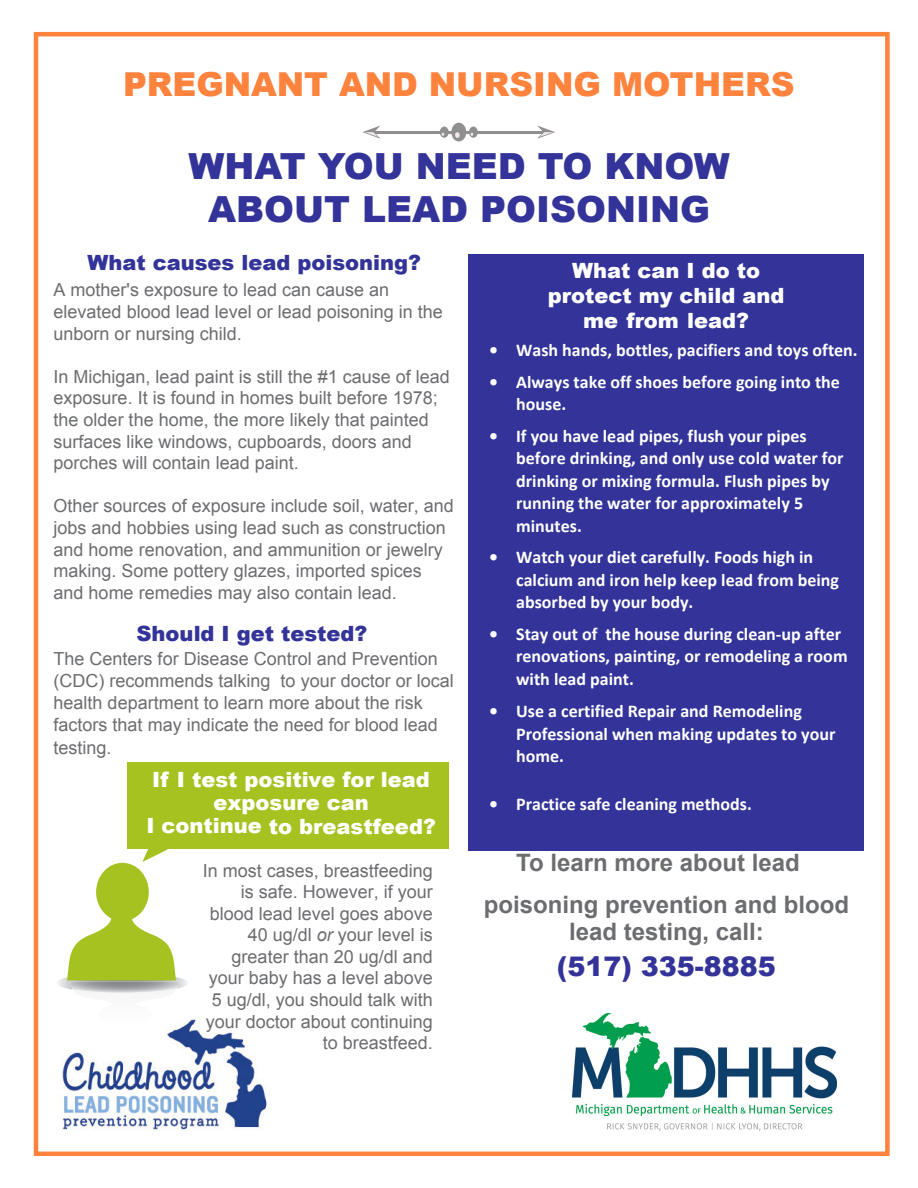
<style>
.page{position:relative;width:918px;height:1188px;background:#fff}
.page>*{position:absolute;margin:0;border:0;box-sizing:border-box;transform-origin:0 0}
.t1{font:900 36px "Arial";color:#339}
.t2{font:900 33px "Arial";color:#ff823d}
.t3{font:900 27px "Arial";color:#339}
.t4{font:700 24px/27px "Arial";color:#6c6d70;text-align:center}
.t5{font:900 21px/23.4px "Arial";color:#fff;text-align:center}
.t6{font:900 21px "Arial";color:#339}
.t7{font:18px/21.6px "Arial";color:#6c6d70}
.t8{font:700 18px/22.5px "Calibri";color:#fff}
.s1{font-style:italic}
</style>
<div class="page">
<img style="left:33px;top:1007px;width:235px;height:149px">
<hr style="left:373px;top:131px;width:172px;height:2px;background:#8f8f8f">
<svg style="left:537px;top:125px;width:18px;height:14px"></svg>
<svg style="left:362px;top:125px;width:18px;height:14px"></svg>
<div style="left:451px;top:123px;width:15px;height:18px;background:#8f8f8f;border-radius:50%"></div>
<svg style="left:455px;top:132px;width:5px;height:6px"></svg>
<svg style="left:469px;top:127px;width:9px;height:11px"></svg>
<svg style="left:440px;top:127px;width:9px;height:11px"></svg>
<svg style="left:56px;top:849px;width:133px;height:177px"></svg>
<div style="left:127px;top:763px;width:322px;height:86px;background:#a5c220"></div>
<img style="left:572px;top:1014px;width:265px;height:116px">
<div style="left:34px;top:32px;width:856px;height:1124px;border:4px solid #ff823d"></div>
<div style="left:468px;top:254px;width:396px;height:596px;background:#339"></div>
<p class="t2" style="left:123px;top:60px;width:673px">PREGNANT AND NURSING MOTHERS</p>
<p class="t1" style="left:188px;top:140px;width:543px">WHAT YOU NEED TO KNOW</p>
<p class="t1" style="left:208px;top:183px;width:503px">ABOUT LEAD POISONING</p>
<p class="t6" style="left:87px;top:247px;width:335px">What causes lead poisoning?</p>
<p class="t7" style="left:54px;top:280px;width:391px">A mother's exposure to lead can cause an elevated blood lead level or lead poisoning in the unborn or nursing child.</p>
<p class="t7" style="left:54px;top:366px;width:398px">In Michigan, lead paint is still the #1 cause of lead exposure. It is found in homes built before 1978; the older the home, the more likely that painted surfaces like windows, cupboards, doors and porches will contain lead paint.</p>
<p class="t7" style="left:54px;top:496px;width:402px">Other sources of exposure include soil, water, and jobs and hobbies using lead such as construction and home renovation, and ammunition or jewelry making. Some pottery glazes, imported spices and home remedies may also contain lead.</p>
<p class="t6" style="left:136px;top:619px;width:232px">Should I get tested?</p>
<p class="t7" style="left:54px;top:648px;width:402px;line-height:22.2px">The Centers for Disease Control and Prevention (CDC) recommends talking to your doctor or local health department to learn more about the risk factors that may indicate the need for blood lead testing.</p>
<p class="t5" style="left:146px;top:767px;width:291px">If I test positive for lead exposure can<br>I continue to breastfeed?</p>
<p class="t7" style="left:203px;top:859px;width:232px;text-align:right">In most cases, breastfeeding is safe. However, if your blood lead level goes above<br>40 ug/dl <span class="s1">or</span> your level is greater than 20 ug/dl and your baby has a level above<br>5 ug/dl, you should talk with your doctor about continuing to breastfeed.</p>
<p class="t5" style="left:548px;top:257px;width:238px;line-height:25.2px">What can I do to protect my child and me from lead?</p>
<p class="t8" style="left:489px;top:339px;width:370px">• Wash hands, bottles, pacifiers and toys often.</p>
<p class="t8" style="left:516px;top:371px;width:325px;text-indent:-27px">• Always take off shoes before going into the house.</p>
<p class="t8" style="left:516px;top:425px;width:329px;text-indent:-27px">• If you have lead pipes, flush your pipes before drinking, and only use cold water for drinking or mixing formula. Flush pipes by running the water for approximately 5 minutes.</p>
<p class="t8" style="left:516px;top:546px;width:324px;text-indent:-27px">• Watch your diet carefully. Foods high in calcium and iron help keep lead from being absorbed by your body.</p>
<p class="t8" style="left:516px;top:623px;width:333px;text-indent:-27px">• Stay out of the house during clean-up after renovations, painting, or remodeling a room with lead paint.</p>
<p class="t8" style="left:516px;top:700px;width:321px;text-indent:-27px">• Use a certified Repair and Remodeling<br>Professional when making updates to your home.</p>
<p class="t8" style="left:489px;top:792px;width:264px">• Practice safe cleaning methods.</p>
<p class="t4" style="left:516px;top:850px;width:285px">To learn more about lead</p>
<p class="t4" style="left:484px;top:892px;width:367px">poisoning prevention and blood lead testing, call:</p>
<p class="t3" style="left:557px;top:947px;width:221px">(517) 335-8885</p>
</div>
